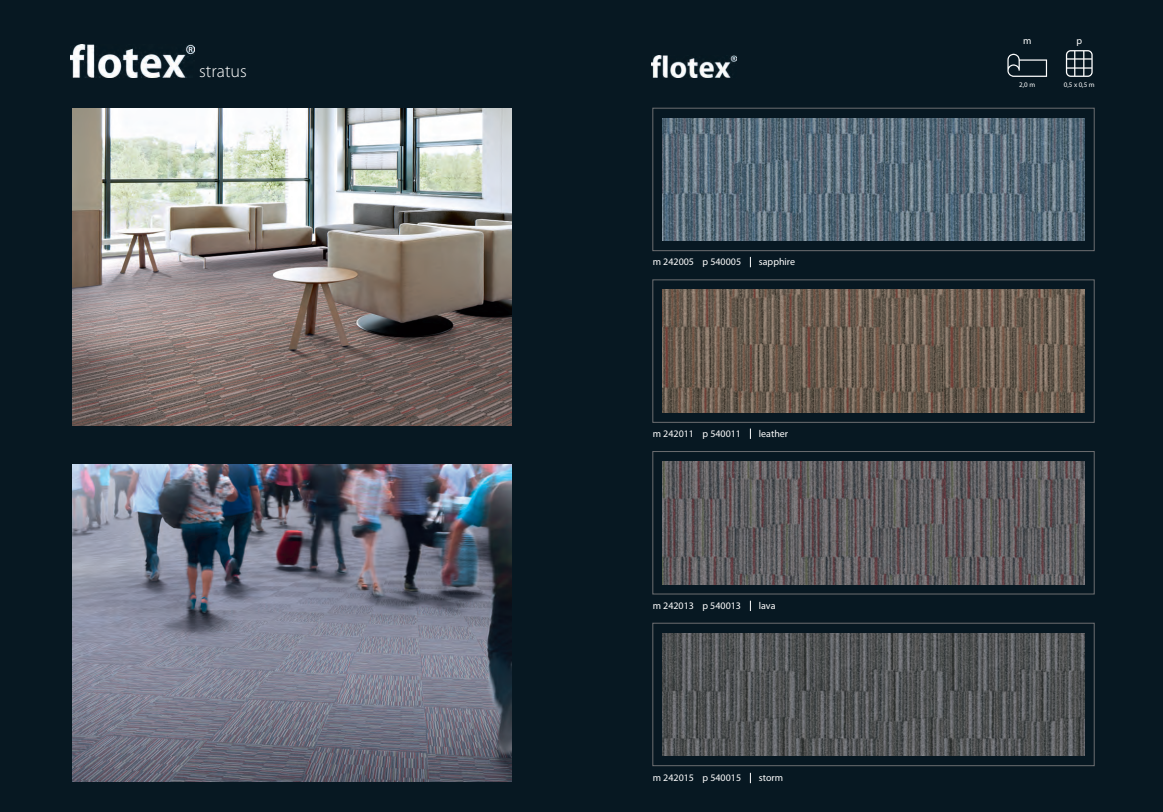
<style>
.page{position:relative;width:1163px;height:812px;background:#fff}
.page>*{position:absolute;margin:0;border:0;box-sizing:border-box;transform-origin:0 0}
.t1{font:300 18px "Myriad Pro";color:#fff}
.t2{font:10px "Myriad Pro";color:#fff}
.t3{font:7px "Myriad Pro";color:#fff}
</style>
<div class="page">
<div style="left:0;top:0;width:1163px;height:811px;background:#071822"></div>
<img style="left:663px;top:118px;width:138px;height:122px">
<img style="left:801px;top:118px;width:143px;height:122px">
<img style="left:944px;top:118px;width:140px;height:122px">
<img style="left:73px;top:108px;width:438px;height:317px">
<img style="left:73px;top:464px;width:438px;height:317px">
<img style="left:663px;top:290px;width:138px;height:122px">
<img style="left:801px;top:290px;width:142px;height:122px">
<img style="left:943px;top:290px;width:141px;height:122px">
<img style="left:663px;top:461px;width:137px;height:123px">
<img style="left:800px;top:461px;width:145px;height:123px">
<img style="left:945px;top:461px;width:139px;height:123px">
<img style="left:663px;top:633px;width:133px;height:122px">
<img style="left:796px;top:633px;width:148px;height:122px">
<img style="left:944px;top:633px;width:140px;height:122px">
<img style="left:70px;top:45px;width:125px;height:32px">
<img style="left:651px;top:55px;width:85px;height:22px">
<div style="left:1066px;top:50px;width:27px;height:27px;border:1px solid #fff;border-radius:4px"></div>
<svg style="left:1074px;top:51px;width:1px;height:25px"></svg>
<svg style="left:1083px;top:51px;width:1px;height:25px"></svg>
<hr style="left:1067px;top:58px;width:25px;height:2px;background:#fff">
<hr style="left:1067px;top:67px;width:25px;height:2px;background:#fff">
<svg style="left:1007px;top:54px;width:40px;height:23px"></svg>
<div style="left:652px;top:108px;width:443px;height:143px;border:1px solid #6c6d70"></div>
<div style="left:652px;top:279px;width:443px;height:143px;border:1px solid #6c6d70"></div>
<div style="left:652px;top:451px;width:443px;height:143px;border:1px solid #6c6d70"></div>
<div style="left:652px;top:622px;width:443px;height:144px;border:1px solid #6c6d70"></div>
<p class="t1" style="left:199px;top:60px;width:49px">stratus</p>
<p class="t2" style="left:653px;top:256px;width:90px">m 242005 p 540005</p>
<p class="t2" style="left:759px;top:256px;width:38px">sapphire</p>
<p class="t2" style="left:653px;top:427px;width:90px">m 242011 p 540011</p>
<p class="t2" style="left:759px;top:427px;width:31px">leather</p>
<p class="t2" style="left:653px;top:600px;width:90px">m 242013 p 540013</p>
<p class="t2" style="left:759px;top:600px;width:18px">lava</p>
<p class="t2" style="left:653px;top:771px;width:90px">m 242015 p 540015</p>
<p class="t2" style="left:759px;top:771px;width:26px">storm</p>
<p class="t2" style="left:1023px;top:35px;width:10px">m</p>
<p class="t2" style="left:1076px;top:35px;width:7px">p</p>
<p class="t3" style="left:1019px;top:80px;width:17px">2,0 m</p>
<p class="t3" style="left:1064px;top:80px;width:32px">0,5 x 0,5 m</p>
</div>
